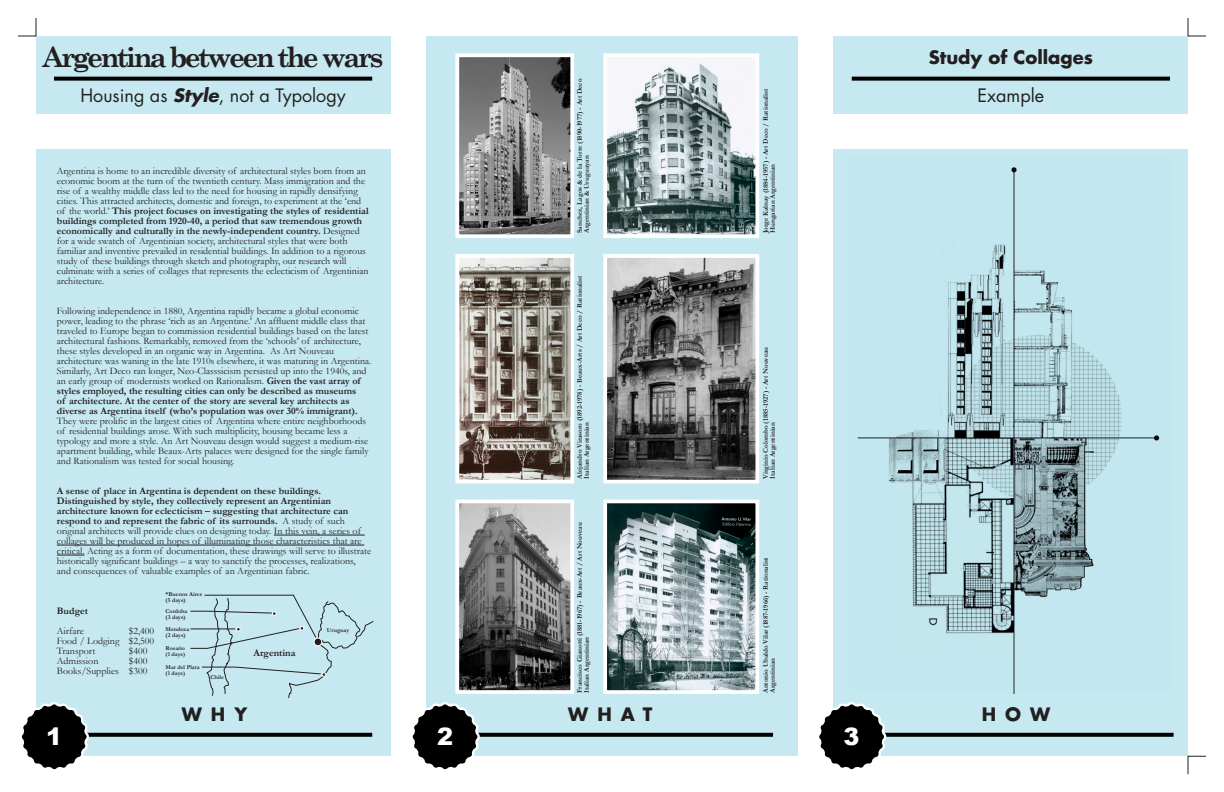
<style>
.page{position:relative;width:1224px;height:792px;background:#fff}
.page>*{position:absolute;margin:0;border:0;box-sizing:border-box;transform-origin:0 0}
.t1{font:700 28px "Century Schoolbook";letter-spacing:-.1em;color:#231f20}
.t2{font:900 24px "Arial";color:#fff}
.t3{font:18px "Futura Std";color:#231f20}
.t4{font:700 18px "Futura Std";color:#231f20}
.t5{font:10px/10px "Garamond";color:#231f20}
.t6{font:700 10px "Garamond";color:#231f20}
.t7{font:700 7px/7px "Garamond";color:#231f20}
.t8{font:700 6px/6px "Garamond";color:#231f20}
.s1{font-weight:700;font-style:italic}
.s2{font-weight:700}
</style>
<div class="page">
<div style="left:36px;top:150px;width:354px;height:606px;background:#c6e9f1"></div>
<div style="left:36px;top:36px;width:354px;height:78px;background:#c6e9f1"></div>
<div style="left:426px;top:36px;width:372px;height:720px;background:#c6e9f1"></div>
<div style="left:834px;top:36px;width:354px;height:78px;background:#c6e9f1"></div>
<div style="left:834px;top:150px;width:354px;height:606px;background:#c6e9f1"></div>
<hr style="left:274px;top:535px;width:91px;height:1px;background:#231f20">
<hr style="left:57px;top:545px;width:307px;height:1px;background:#231f20">
<svg style="left:57px;top:555px;width:28px;height:1px"></svg>
<svg style="left:54px;top:77px;width:318px;height:4px"></svg>
<svg style="left:852px;top:77px;width:318px;height:4px"></svg>
<svg style="left:90px;top:733px;width:282px;height:4px"></svg>
<svg style="left:481px;top:733px;width:292px;height:4px"></svg>
<svg style="left:887px;top:733px;width:287px;height:4px"></svg>
<img style="left:460px;top:259px;width:109px;height:220px">
<div style="left:455px;top:254px;width:119px;height:230px;border:4px solid #fff"></div>
<img style="left:608px;top:505px;width:146px;height:184px">
<div style="left:603px;top:500px;width:156px;height:194px;border:4px solid #fff"></div>
<img style="left:460px;top:505px;width:109px;height:184px">
<div style="left:455px;top:500px;width:119px;height:194px;border:4px solid #fff"></div>
<img style="left:460px;top:58px;width:109px;height:175px">
<div style="left:455px;top:53px;width:119px;height:185px;border:4px solid #fff"></div>
<img style="left:608px;top:58px;width:146px;height:175px">
<div style="left:603px;top:53px;width:156px;height:185px;border:4px solid #fff"></div>
<img style="left:608px;top:259px;width:146px;height:220px">
<div style="left:603px;top:254px;width:156px;height:230px;border:4px solid #fff"></div>
<svg style="left:21px;top:702px;width:69px;height:68px"></svg>
<svg style="left:412px;top:682px;width:69px;height:88px"></svg>
<svg style="left:819px;top:682px;width:68px;height:88px"></svg>
<svg style="left:18px;top:18px;width:18px;height:18px"></svg>
<svg style="left:1188px;top:18px;width:18px;height:18px"></svg>
<svg style="left:1188px;top:756px;width:18px;height:19px"></svg>
<img style="left:849px;top:167px;width:311px;height:527px">
<svg style="left:190px;top:595px;width:183px;height:103px"></svg>
<h1 class="t1" style="left:43px;top:35px;width:342px">Argentina between the wars</h1>
<h3 class="t3" style="left:80px;top:84px;width:267px">Housing as <span class="s1">Style</span>, not a Typology</h3>
<h3 class="t3" style="left:978px;top:84px;width:68px">Example</h3>
<h3 class="t4" style="left:929px;top:45px;width:166px">Study of Collages</h3>
<p class="t7" style="left:576px;top:233px;width:156px;rotate:-90deg">Sanchez, Lagos &amp; de la Torre (1890-1977) - Art Deco</p>
<p class="t7" style="left:762px;top:233px;width:146px;rotate:-90deg">Jorge Kalnay (1884-1957) - Art Deco / Rationalist<br>Hungarian Argentinian</p>
<p class="t7" style="left:583px;top:233px;width:79px;rotate:-90deg">Argentinian &amp; Uruguayan</p>
<p class="t5" style="left:57px;top:166px;width:313px">Argentina is home to an incredible diversity of architectural styles born from an economic boom at the turn of the twentieth century. Mass immigration and the rise of a wealthy middle class led to the need for housing in rapidly densifying cities. This attracted architects, domestic and foreign, to experiment at the ‘end of the world.’ <span class="s2">This project focuses on investigating the styles of residential buildings completed from 1920-40, a period that saw tremendous growth economically and culturally in the newly-independent country.</span> Designed for a wide swatch of Argentinian society, architectural styles that were both familiar and inventive prevailed in residential buildings. In addition to a rigorous study of these buildings through sketch and photography, our research will culminate with a series of collages that represents the eclecticism of Argentinian architecture.</p>
<p class="t5" style="left:57px;top:306px;width:316px">Following independence in 1880, Argentina rapidly became a global economic power, leading to the phrase ‘rich as an Argentine.’ An affluent middle class that traveled to Europe began to commission residential buildings based on the latest architectural fashions. Remarkably, removed from the ‘schools’ of architecture, these styles developed in an organic way in Argentina. As Art Nouveau architecture was waning in the late 1910s elsewhere, it was maturing in Argentina.<br>Similarly, Art Deco ran longer, Neo-Classsicism persisted up into the 1940s, and an early group of modernists worked on Rationalism. <span class="s2">Given the vast array of styles employed, the resulting cities can only be described as museums<br>of architecture. At the center of the story are several key architects as diverse as Argentina itself (who’s population was over 30% immigrant).</span></p>
<p class="t5" style="left:57px;top:416px;width:313px">They were prolific in the largest cities of Argentina where entire neighborhoods of residential buildings arose. With such multiplicity, housing became less a typology and more a style. An Art Nouveau design would suggest a medium-rise apartment building, while Beaux-Arts palaces were designed for the single family and Rationalism was tested for social housing.</p>
<p class="t5" style="left:57px;top:486px;width:316px"><span class="s2">A sense of place in Argentina is dependent on these buildings.<br>Distinguished by style, they collectively represent an Argentinian architecture known for eclecticism – suggesting that architecture can respond to and represent the fabric of its surrounds.</span> A study of such original architects will provide clues on designing today. In this vein, a series of collages will be produced in hopes of illuminating those characteristics that are critical. Acting as a form of documentation, these drawings will serve to illustrate historically significant buildings – a way to sanctify the processes, realizations, and consequences of valuable examples of an Argentinian fabric.</p>
<p class="t6" style="left:57px;top:604px;width:33px">Budget</p>
<p class="t5" style="left:57px;top:626px;width:29px">Airfare</p>
<p class="t7" style="left:576px;top:479px;width:204px;rotate:-90deg">Alejandro Virasoro (1892-1978) - Beaux-Arts / Art Deco / Rationalist<br>Italian Argentinian</p>
<p class="t7" style="left:762px;top:479px;width:133px;rotate:-90deg">Virginio Colombo (1885-1927) - Art Nouveau<br>Italian Argentinian</p>
<p class="t7" style="left:576px;top:693px;width:172px;rotate:-90deg">Francisco Gianotti (1881-1967) - Beaux-Art / Art Nouveau<br>Italian Argentinian</p>
<p class="t7" style="left:762px;top:693px;width:137px;rotate:-90deg">Antonio Ubaldo Vilar (1887-1966) - Rationalist<br>Argentinian</p>
<p class="t8" style="left:166px;top:592px;width:38px">*Buenos Aires (5 days)</p>
<p class="t8" style="left:166px;top:608px;width:23px">Cordoba (3 days)</p>
<p class="t8" style="left:166px;top:626px;width:25px">Mendoza (2 days)</p>
<p class="t8" style="left:166px;top:645px;width:21px">Rosario (1 days)</p>
<p class="t8" style="left:166px;top:664px;width:36px">Mar del Plata (1 days)</p>
<p class="t5" style="left:57px;top:626px;width:99px;text-align:justify;text-indent:72px">$2,400<br>Food / Lodging $2,500<br>Transport</p>
<p class="t8" style="left:327px;top:627px;width:24px">Uruguay</p>
<p class="t5" style="left:129px;top:646px;width:20px">$400</p>
<p class="t6" style="left:254px;top:646px;width:43px">Argentina</p>
<p class="t5" style="left:57px;top:656px;width:43px">Admission</p>
<p class="t5" style="left:57px;top:656px;width:92px;text-align:right">$400<br>Books/Supplies $300</p>
<p class="t8" style="left:211px;top:674px;width:15px">Chile</p>
<h3 class="t4" style="left:182px;top:702px;width:67px">WHY</h3>
<h3 class="t4" style="left:568px;top:702px;width:86px">WHAT</h3>
<h3 class="t4" style="left:982px;top:702px;width:70px">HOW</h3>
<h2 class="t2" style="left:46px;top:719px;width:18px">1</h2>
<h2 class="t2" style="left:437px;top:719px;width:18px">2</h2>
<h2 class="t2" style="left:844px;top:719px;width:18px">3</h2>
</div>
